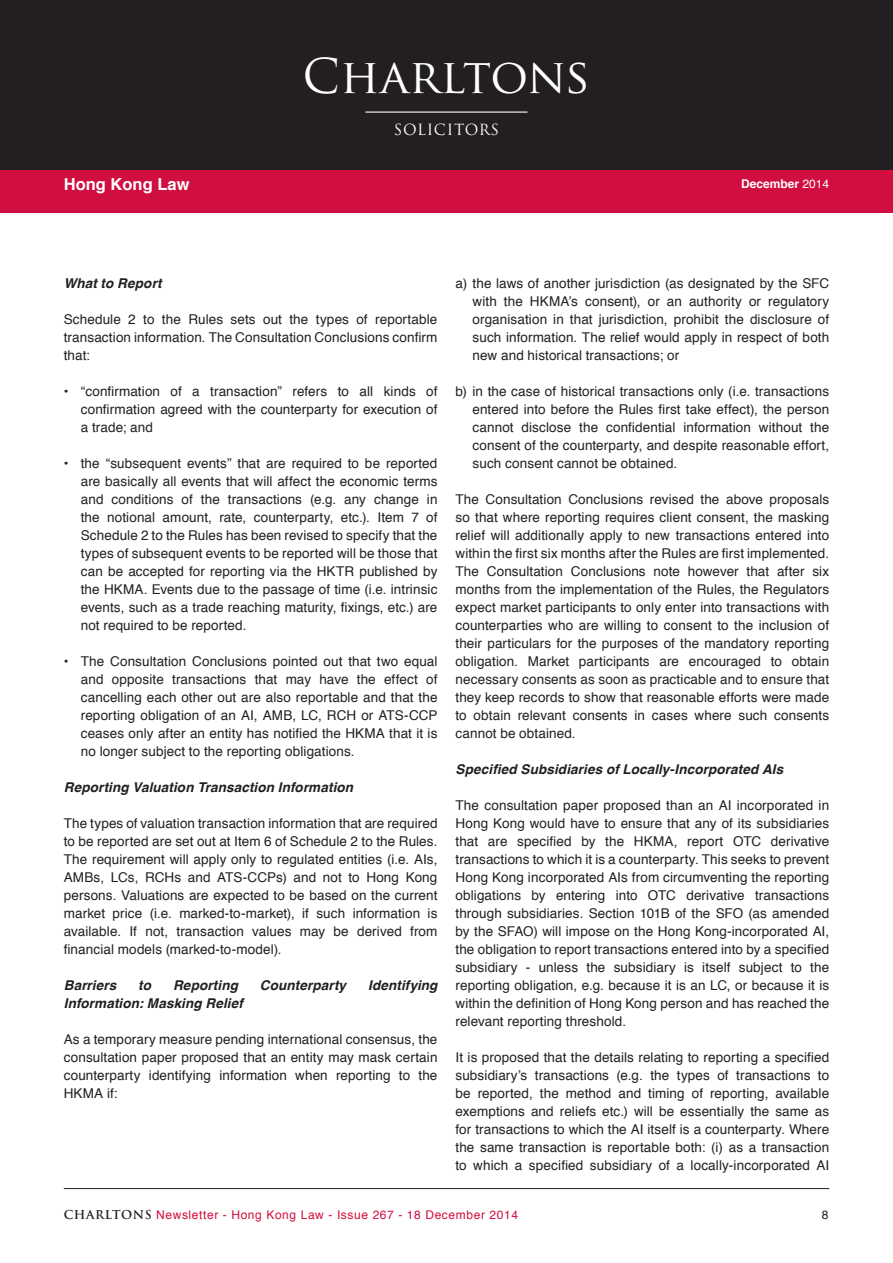
<style>
.page{position:relative;width:893px;height:1263px;background:#fff}
.page>*{position:absolute;margin:0;border:0;box-sizing:border-box;transform-origin:0 0}
.t1{font:46.8px "Trajan Pro";color:#fff}
.t2{font:700 16.5px "Helvetica";color:#fff}
.t3{font:15px "Trajan Pro";letter-spacing:.04em;color:#fff}
.body_text{font:13.5px/18px "Helvetica";letter-spacing:.01em;color:#231f20;text-align:justify}
.body__Subtitle2{font:italic 700 13.5px "Helvetica";letter-spacing:.01em;color:#231f20}
.t4{font:12px "Helvetica";letter-spacing:.05em;color:#d10e40}
.t5{font:700 12px "Helvetica";color:#fff}
.t6{font:12px "Helvetica";color:#231f20}
.s1{font-weight:400}
.s2{font-weight:700}
.s3{font-family:"Trajan Pro";font-weight:700;color:#231f20}
</style>
<div class="page">
<div style="left:0;top:194px;width:893px;height:19px;background:#d10e40"></div>
<hr style="left:64px;top:1188px;width:765px;height:1px;background:#231f20">
<div style="left:0;top:0;width:893px;height:170px;background:#231f20"></div>
<div style="left:0;top:170px;width:893px;height:32px;background:#d10e40"></div>
<hr style="left:365px;top:112px;width:162px;height:1px;background:#fff">
<p class="t2" style="left:64px;top:171px;width:127px">Hong Kong Law</p>
<h1 class="t1" style="left:303px;top:47px;width:289px">Charltons</h1>
<p class="t3" style="left:394px;top:120px;width:107px">SOLICITORS</p>
<p class="t5" style="left:741px;top:174px;width:90px">December <span class="s1">2014</span></p>
<p class="body__Subtitle2" style="left:64px;top:272px;width:99px">What to Report</p>
<p class="body_text" style="left:64px;top:311px;width:375px">Schedule 2 to the Rules sets out the types of reportable transaction information. The Consultation Conclusions confirm that:</p>
<p class="body_text" style="left:81px;top:383px;width:358px;text-indent:-17px"><span class="s2">•</span> “confirmation of a transaction” refers to all kinds of confirmation agreed with the counterparty for execution of a trade; and</p>
<p class="body_text" style="left:81px;top:455px;width:358px;text-indent:-17px"><span class="s2">•</span> the “subsequent events” that are required to be reported are basically all events that will affect the economic terms and conditions of the transactions (e.g. any change in the notional amount, rate, counterparty, etc.). Item 7 of Schedule 2 to the Rules has been revised to specify that the types of subsequent events to be reported will be those that can be accepted for reporting via the HKTR published by the HKMA. Events due to the passage of time (i.e. intrinsic events, such as a trade reaching maturity, fixings, etc.) are not required to be reported.</p>
<p class="body_text" style="left:81px;top:653px;width:358px;text-indent:-17px"><span class="s2">•</span> The Consultation Conclusions pointed out that two equal and opposite transactions that may have the effect of cancelling each other out are also reportable and that the reporting obligation of an AI, AMB, LC, RCH or ATS-CCP ceases only after an entity has notified the HKMA that it is no longer subject to the reporting obligations.</p>
<p class="body__Subtitle2" style="left:64px;top:776px;width:291px">Reporting Valuation Transaction Information</p>
<p class="body_text" style="left:64px;top:815px;width:375px">The types of valuation transaction information that are required to be reported are set out at Item 6 of Schedule 2 to the Rules.<br>The requirement will apply only to regulated entities (i.e. AIs, AMBs, LCs, RCHs and ATS-CCPs) and not to Hong Kong persons. Valuations are expected to be based on the current market price (i.e. marked-to-market), if such information is available. If not, transaction values may be derived from financial models (marked-to-model).</p>
<p class="body__Subtitle2" style="left:64px;top:974px;width:54px">Barriers</p>
<p class="body__Subtitle2" style="left:138px;top:974px;width:14px">to</p>
<p class="body__Subtitle2" style="left:173px;top:974px;width:66px">Reporting</p>
<p class="body__Subtitle2" style="left:260px;top:974px;width:88px">Counterparty</p>
<p class="body__Subtitle2" style="left:368px;top:974px;width:71px">Identifying</p>
<p class="body__Subtitle2" style="left:64px;top:992px;width:181px">Information: Masking Relief</p>
<p class="body_text" style="left:64px;top:1031px;width:375px">As a temporary measure pending international consensus, the consultation paper proposed that an entity may mask certain counterparty identifying information when reporting to the HKMA if:</p>
<p class="body_text" style="left:472px;top:275px;width:358px;text-indent:-17px">a) the laws of another jurisdiction (as designated by the SFC with the HKMA’s consent), or an authority or regulatory organisation in that jurisdiction, prohibit the disclosure of such information. The relief would apply in respect of both new and historical transactions; or</p>
<p class="body_text" style="left:472px;top:383px;width:358px;text-indent:-17px">b) in the case of historical transactions only (i.e. transactions entered into before the Rules first take effect), the person cannot disclose the confidential information without the consent of the counterparty, and despite reasonable effort, such consent cannot be obtained.</p>
<p class="body_text" style="left:455px;top:491px;width:375px">The Consultation Conclusions revised the above proposals so that where reporting requires client consent, the masking relief will additionally apply to new transactions entered into within the first six months after the Rules are first implemented.<br>The Consultation Conclusions note however that after six months from the implementation of the Rules, the Regulators expect market participants to only enter into transactions with counterparties who are willing to consent to the inclusion of their particulars for the purposes of the mandatory reporting obligation. Market participants are encouraged to obtain necessary consents as soon as practicable and to ensure that they keep records to show that reasonable efforts were made to obtain relevant consents in cases where such consents cannot be obtained.</p>
<p class="body__Subtitle2" style="left:455px;top:758px;width:329px">Specified Subsidiaries of Locally-Incorporated AIs</p>
<p class="body_text" style="left:455px;top:797px;width:375px">The consultation paper proposed than an AI incorporated in Hong Kong would have to ensure that any of its subsidiaries that are specified by the HKMA, report OTC derivative transactions to which it is a counterparty. This seeks to prevent Hong Kong incorporated AIs from circumventing the reporting obligations by entering into OTC derivative transactions through subsidiaries. Section 101B of the SFO (as amended by the SFAO) will impose on the Hong Kong-incorporated AI, the obligation to report transactions entered into by a specified subsidiary - unless the subsidiary is itself subject to the reporting obligation, e.g. because it is an LC, or because it is within the definition of Hong Kong person and has reached the relevant reporting threshold.</p>
<p class="body_text" style="left:455px;top:1049px;width:375px">It is proposed that the details relating to reporting a specified subsidiary’s transactions (e.g. the types of transactions to be reported, the method and timing of reporting, available exemptions and reliefs etc.) will be essentially the same as for transactions to which the AI itself is a counterparty. Where the same transaction is reportable both: (i) as a transaction to which a specified subsidiary of a locally-incorporated AI</p>
<p class="t4" style="left:64px;top:1206px;width:456px"><span class="s3">CHARLTONS</span> Newsletter - Hong Kong Law - Issue 267 - 18 December 2014</p>
<p class="t6" style="left:822px;top:1206px;width:8px">8</p>
</div>
